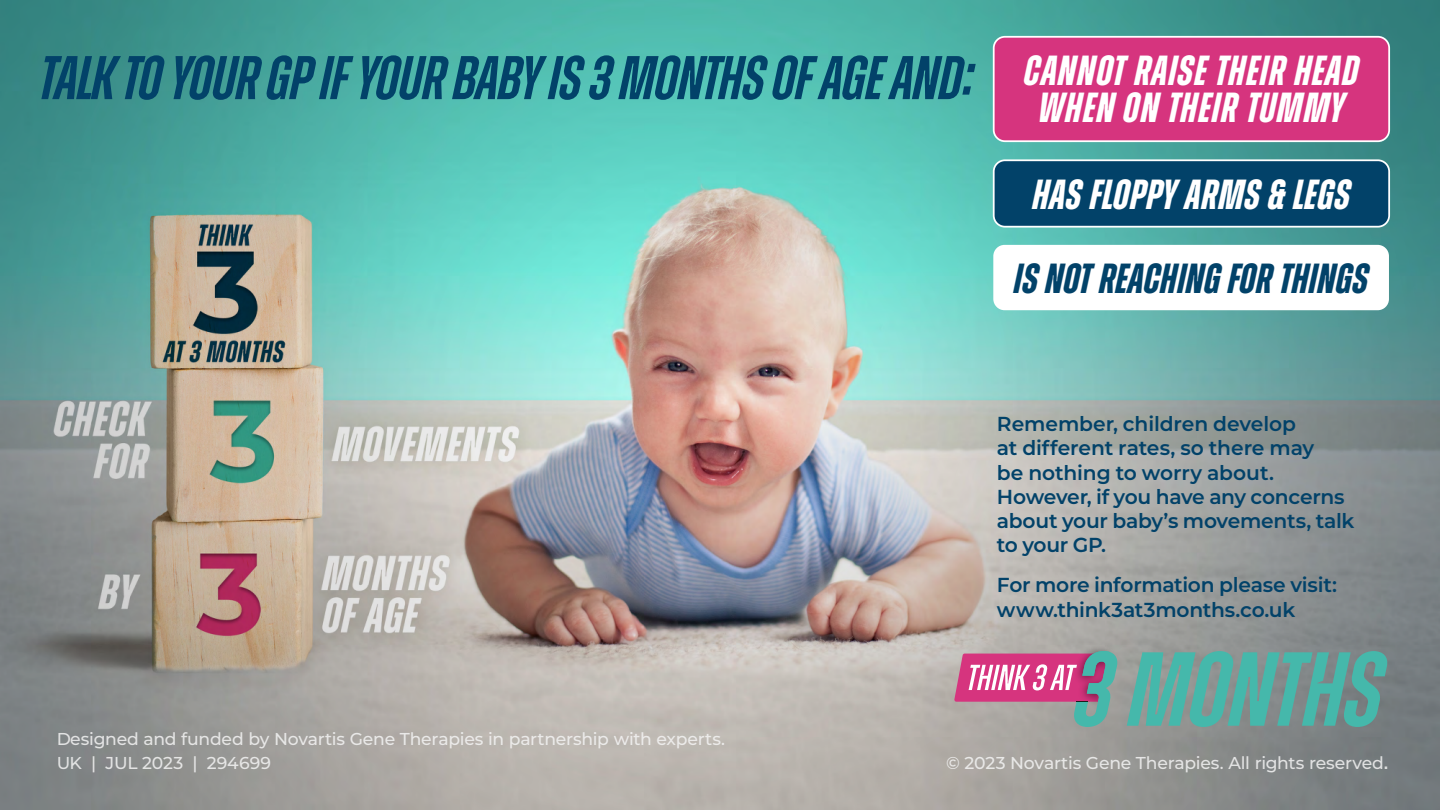
<style>
.page{position:relative;width:1440px;height:810px;background:#fff}
.page>*{position:absolute;margin:0;border:0;box-sizing:border-box;transform-origin:0 0}
.t1{font:italic 600 61.5px "Zuume";letter-spacing:-.005em;color:#024269}
.t2{font:italic 700 42px/37.3px "Zuume";letter-spacing:.03em;color:#fff;text-align:center}
.t3{font:italic 700 42px "Zuume";letter-spacing:.02em;color:#024269}
.t4{font:600 20.25px/24.3px "Montserrat";letter-spacing:-.01em;color:#024269}
.t5{font:500 17.25px "Montserrat";letter-spacing:-.015em;color:#f4f4f4}
.s1{font-family:"News Gothic BT";font-weight:700}
</style>
<div class="page">
<img style="left:0;top:0;width:1440px;height:810px">
<img style="left:1069px;top:642px;width:51px;height:73px">
<svg style="left:954px;top:651px;width:165px;height:76px;background:#b6809c"></svg>
<svg style="left:1127px;top:651px;width:262px;height:76px;background:#61a49d"></svg>
<div style="left:994px;top:37px;width:395px;height:104px;background:#d6347e;border-radius:11px"></div>
<div style="left:993px;top:36px;width:397px;height:106px;border:2px solid #fff;border-radius:11px"></div>
<div style="left:994px;top:160px;width:395px;height:67px;background:#024269;border-radius:11px"></div>
<div style="left:993px;top:159px;width:397px;height:69px;border:2px solid #fff;border-radius:11px"></div>
<div style="left:993px;top:245px;width:396px;height:65px;background:#fff;border-radius:11px"></div>
<p class="t1" style="left:39px;top:46px;width:936px">TALK TO YOUR GP IF YOUR BABY IS 3 MONTHS OF AGE AND:</p>
<p class="t2" style="left:1024px;top:52px;width:336px">CANNOT RAISE THEIR HEAD<br>WHEN ON THEIR TUMMY</p>
<p class="t2" style="left:1033px;top:176px;width:319px">HAS FLOPPY ARMS &amp; LEGS</p>
<p class="t3" style="left:1014px;top:257px;width:355px">IS NOT REACHING FOR THINGS</p>
<p class="t5" style="left:56px;top:727px;width:671px">Designed and funded by Novartis Gene Therapies in partnership with experts.</p>
<p class="t4" style="left:997px;top:411px;width:359px">Remember, children develop<br>at different rates, so there may<br>be nothing to worry about.<br>However, if you have any concerns about your baby’s movements, talk to your GP.</p>
<p class="t4" style="left:997px;top:572px;width:342px">For more information please visit: www.think3at3months.co.uk</p>
<p class="t5" style="left:56px;top:751px;width:216px">UK | JUL 2023 | 294699</p>
<p class="t5" style="left:946px;top:751px;width:444px">© 2023 Novartis Gene Therapies. All rights reserved<span class="s1">.</span></p>
</div>
